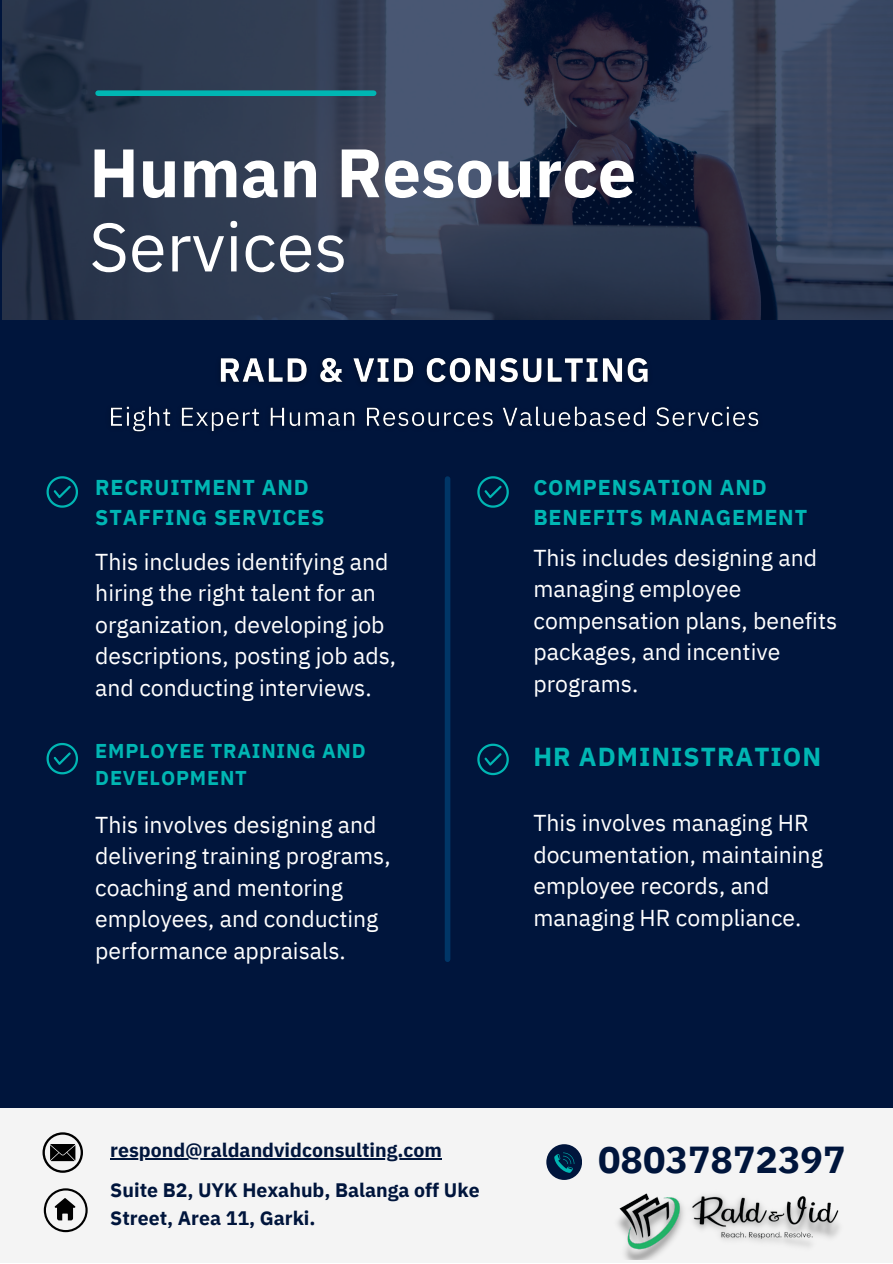
<style>
.page{position:relative;width:893px;height:1264px;background:#fff}
.page>*{position:absolute;margin:0;border:0;box-sizing:border-box;transform-origin:0 0}
.t1{font:700 68.4px "IBM Plex Sans";color:#fff}
.t2{font:68.4px "IBM Plex Sans";color:#fff}
.t3{font:700 37.5px "IBM Plex Sans";color:#00153c}
.t4{font:700 25.95px "IBM Plex Sans";letter-spacing:.04em;color:#00b6b3}
.t5{font:22.95px/31.5px "IBM Plex Sans";color:#fff}
.t6{font:700 21.45px/29.2px "IBM Plex Sans";letter-spacing:.04em;color:#00b6b3}
.t7{font:700 19.95px/27px "IBM Plex Sans";letter-spacing:.04em;color:#00b6b3}
.t8{font:700 19.5px/39.9px "IBM Plex Sans";color:#00153c}
</style>
<div class="page">
<div style="left:0;top:0;width:892px;height:1262px;background:#00153c"></div>
<img style="left:2px;top:0;width:890px;height:319px">
<div style="left:98px;top:90px;width:275px;height:6px;background:#00b6b3"></div>
<div style="left:444px;top:479px;width:6px;height:480px;background:#003667"></div>
<img style="left:111px;top:357px;width:648px;height:75px">
<svg style="left:47px;top:476px;width:31px;height:31px"></svg>
<svg style="left:47px;top:743px;width:31px;height:31px"></svg>
<div style="left:0;top:1108px;width:892px;height:154px;background:#f4f4f4"></div>
<div style="left:546px;top:1144px;width:36px;height:35px;background:#00153c;border-radius:50%"></div>
<svg style="left:554px;top:1152px;width:20px;height:20px"></svg>
<img style="left:617px;top:1193px;width:223px;height:65px">
<svg style="left:44px;top:1188px;width:44px;height:44px"></svg>
<svg style="left:42px;top:1132px;width:41px;height:40px"></svg>
<hr style="left:110px;top:1157px;width:332px;height:2px;background:#00153c">
<svg style="left:477px;top:476px;width:32px;height:31px"></svg>
<svg style="left:477px;top:743px;width:32px;height:32px"></svg>
<h1 class="t1" style="left:89px;top:127px;width:548px">Human Resource</h1>
<h1 class="t2" style="left:89px;top:201px;width:260px">Services</h1>
<p class="t6" style="left:95px;top:473px;width:231px">RECRUITMENT AND<br>STAFFING SERVICES</p>
<p class="t5" style="left:95px;top:545px;width:302px">This includes identifying and hiring the right talent for an organization, developing job descriptions, posting job ads, and conducting interviews.</p>
<p class="t5" style="left:533px;top:541px;width:305px">This includes designing and managing employee compensation plans, benefits packages, and incentive programs.</p>
<p class="t6" style="left:533px;top:473px;width:275px">COMPENSATION AND<br>BENEFITS MANAGEMENT</p>
<p class="t7" style="left:95px;top:737px;width:272px">EMPLOYEE TRAINING AND<br>DEVELOPMENT</p>
<p class="t5" style="left:95px;top:808px;width:297px">This involves designing and delivering training programs, coaching and mentoring employees, and conducting performance appraisals.</p>
<p class="t4" style="left:533px;top:739px;width:289px">HR ADMINISTRATION</p>
<p class="t5" style="left:533px;top:807px;width:291px">This involves managing HR documentation, maintaining employee records, and managing HR compliance.</p>
<p class="t8" style="left:110px;top:1129px;width:371px">respond@raldandvidconsulting.com<br>Suite B2, UYK Hexahub, Balanga off Uke</p>
<p class="t8" style="left:110px;top:1198px;width:207px">Street, Area 11, Garki.</p>
<h2 class="t3" style="left:598px;top:1134px;width:249px">08037872397</h2>
</div>
